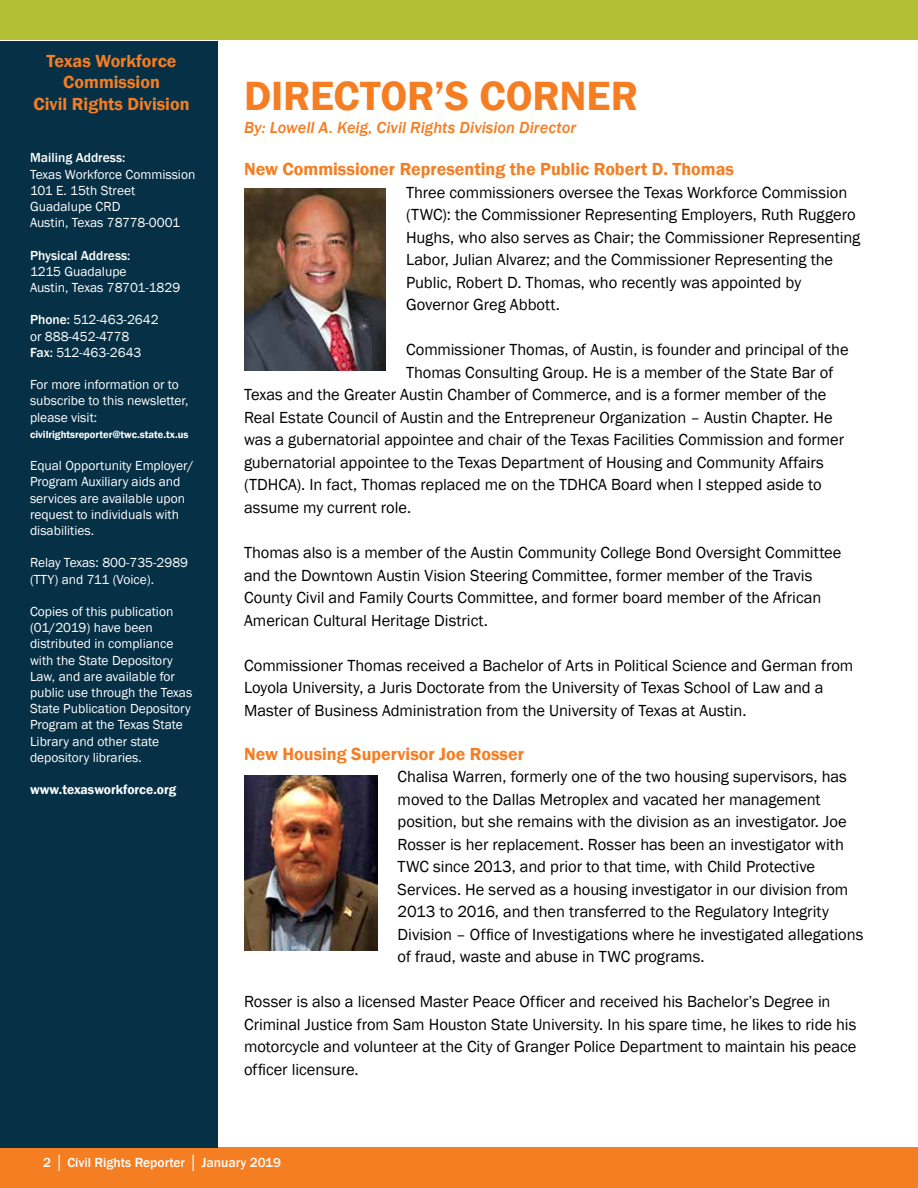
<style>
.page{position:relative;width:918px;height:1188px;background:#fff}
.page>*{position:absolute;margin:0;border:0;box-sizing:border-box;transform-origin:0 0}
.t1{font:600 42px "Franklin Gothic";letter-spacing:-.005em;color:#f57d22}
.t2{font:600 18px/21.6px "Franklin Gothic";color:#f57d22;text-align:center}
.t3{font:16.5px/22.5px "Franklin Gothic";letter-spacing:-.005em;color:#000}
.t4{font:italic 500 16.5px "Franklin Gothic";color:#f57d22}
.t5{font:13.5px/16.2px "Franklin Gothic";color:#fff}
.t6{font:500 13.5px "Franklin Gothic";color:#fff}
.t7{font:600 13.5px "Franklin Gothic";color:#fff}
.t8{font:600 10.5px "Franklin Gothic";color:#fff}
.s1{font-weight:500}
</style>
<div class="page">
<div style="left:0;top:0;width:918px;height:40px;background:#b3c035"></div>
<div style="left:0;top:1148px;width:918px;height:40px;background:#f57d22"></div>
<div style="left:0;top:41px;width:218px;height:1107px;background:#053046"></div>
<img style="left:244px;top:188px;width:142px;height:182px">
<img style="left:244px;top:775px;width:133px;height:176px">
<p class="t2" style="left:34px;top:50px;width:158px">Texas Workforce<br>Commission<br>Civil Rights Division</p>
<p class="t6" style="left:30px;top:150px;width:97px">Mailing Address:</p>
<p class="t5" style="left:30px;top:166px;width:167px">Texas Workforce Commission<br>101 E. 15th Street<br>Guadalupe CRD<br>Austin, Texas 78778-0001</p>
<p class="t6" style="left:30px;top:247px;width:102px">Physical Address:</p>
<p class="t5" style="left:30px;top:264px;width:152px">1215 Guadalupe<br>Austin, Texas 78701-1829</p>
<p class="t5" style="left:30px;top:312px;width:130px"><span class="s1">Phone:</span> 512-463-2642 or 888-452-4778<br><span class="s1">Fax:</span> 512-463-2643</p>
<p class="t5" style="left:30px;top:377px;width:160px">For more information or to subscribe to this newsletter, please visit:</p>
<p class="t8" style="left:30px;top:428px;width:160px">civilrightsreporter@twc.state.tx.us</p>
<p class="t5" style="left:30px;top:458px;width:165px">Equal Opportunity Employer/<br>Program Auxiliary aids and services are available upon request to individuals with disabilities.</p>
<p class="t5" style="left:30px;top:555px;width:160px">Relay Texas: 800-735-2989 (TTY) and 711 (Voice).</p>
<p class="t5" style="left:30px;top:604px;width:164px">Copies of this publication (01/2019) have been distributed in compliance with the State Depository<br>Law, and are available for public use through the Texas<br>State Publication Depository<br>Program at the Texas State<br>Library and other state depository libraries.</p>
<p class="t7" style="left:30px;top:781px;width:148px">www.texasworkforce.org</p>
<h1 class="t1" style="left:244px;top:71px;width:396px">DIRECTOR’S CORNER</h1>
<p class="t4" style="left:244px;top:117px;width:334px">By: Lowell A. Keig, Civil Rights Division Director</p>
<p class="t2" style="left:244px;top:159px;width:491px">New Commissioner Representing the Public Robert D. Thomas</p>
<p class="t3" style="left:406px;top:182px;width:456px">Three commissioners oversee the Texas Workforce Commission (TWC): the Commissioner Representing Employers, Ruth Ruggero Hughs, who also serves as Chair; the Commissioner Representing Labor, Julian Alvarez; and the Commissioner Representing the Public, Robert D. Thomas, who recently was appointed by Governor Greg Abbott.</p>
<p class="t3" style="left:406px;top:339px;width:444px">Commissioner Thomas, of Austin, is founder and principal of the</p>
<p class="t3" style="left:406px;top:362px;width:429px">Thomas Consulting Group. He is a member of the State Bar of</p>
<p class="t3" style="left:244px;top:384px;width:584px">Texas and the Greater Austin Chamber of Commerce, and is a former member of the</p>
<p class="t3" style="left:244px;top:407px;width:590px">Real Estate Council of Austin and the Entrepreneur Organization – Austin Chapter. He</p>
<p class="t3" style="left:244px;top:429px;width:602px">was a gubernatorial appointee and chair of the Texas Facilities Commission and former</p>
<p class="t3" style="left:244px;top:452px;width:581px">gubernatorial appointee to the Texas Department of Housing and Community Affairs</p>
<p class="t3" style="left:244px;top:474px;width:579px">(TDHCA). In fact, Thomas replaced me on the TDHCA Board when I stepped aside to</p>
<p class="t3" style="left:244px;top:497px;width:169px">assume my current role.</p>
<p class="t3" style="left:244px;top:542px;width:599px">Thomas also is a member of the Austin Community College Bond Oversight Committee and the Downtown Austin Vision Steering Committee, former member of the Travis County Civil and Family Courts Committee, and former board member of the African American Cultural Heritage District.</p>
<p class="t3" style="left:244px;top:654px;width:611px">Commissioner Thomas received a Bachelor of Arts in Political Science and German from<br>Loyola University, a Juris Doctorate from the University of Texas School of Law and a<br>Master of Business Administration from the University of Texas at Austin.</p>
<p class="t2" style="left:244px;top:743px;width:281px">New Housing Supervisor Joe Rosser</p>
<p class="t3" style="left:398px;top:766px;width:467px">Chalisa Warren, formerly one of the two housing supervisors, has moved to the Dallas Metroplex and vacated her management position, but she remains with the division as an investigator. Joe Rosser is her replacement. Rosser has been an investigator with TWC since 2013, and prior to that time, with Child Protective Services. He served as a housing investigator in our division from 2013 to 2016, and then transferred to the Regulatory Integrity Division – Office of Investigations where he investigated allegations of fraud, waste and abuse in TWC programs.</p>
<p class="t3" style="left:244px;top:991px;width:614px">Rosser is also a licensed Master Peace Officer and received his Bachelor’s Degree in Criminal Justice from Sam Houston State University. In his spare time, he likes to ride his motorcycle and volunteer at the City of Granger Police Department to maintain his peace officer licensure.</p>
<p class="t6" style="left:43px;top:1154px;width:239px">2 │ Civil Rights Reporter │ January 2019</p>
</div>
